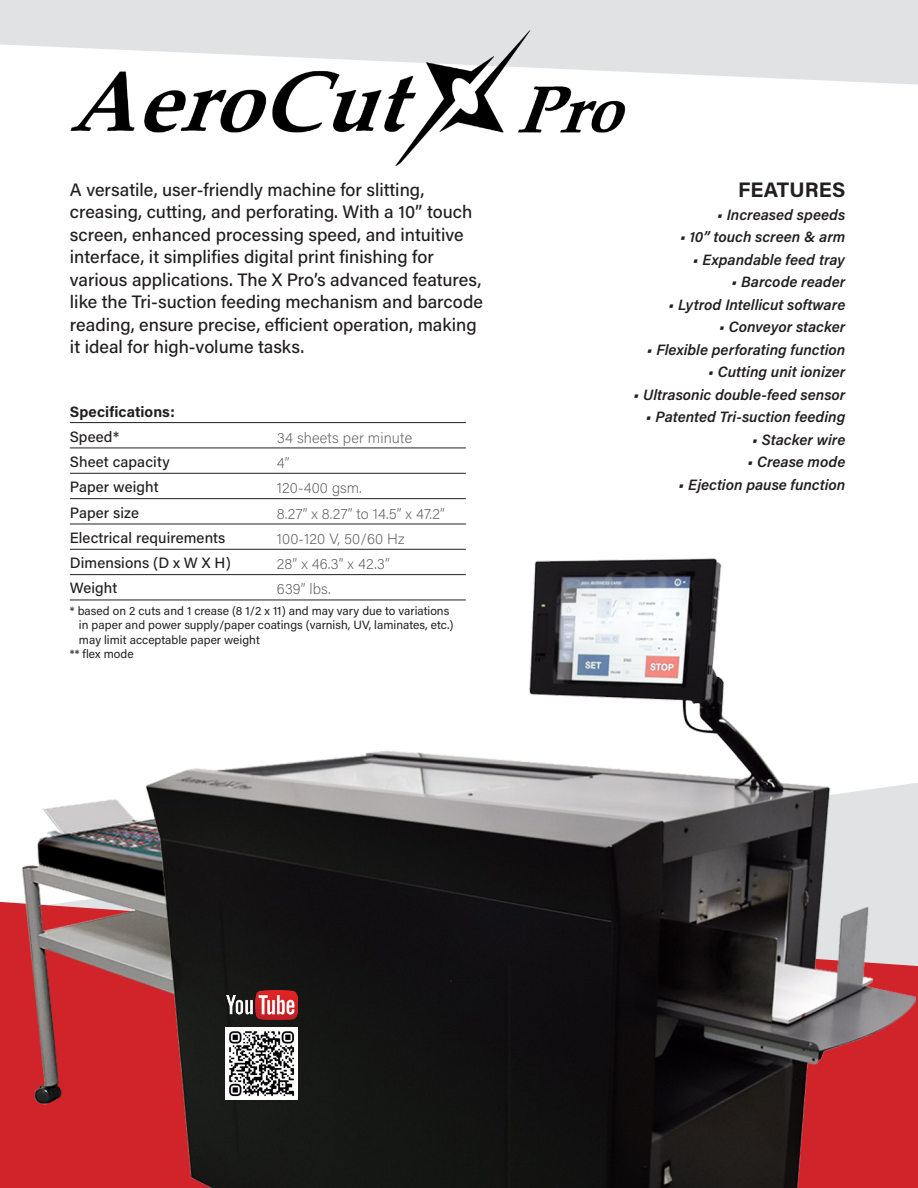
<style>
.page{position:relative;width:918px;height:1188px;background:#fff}
.page>*{position:absolute;margin:0;border:0;box-sizing:border-box;transform-origin:0 0}
.t1{font:21px "Acumin Variable Concept";letter-spacing:.045em;color:#231f20}
.t2{font:18px/22.5px "Acumin Variable Concept";letter-spacing:.03em;color:#231f20}
.t3{font:15px "Acumin Variable Concept";letter-spacing:.035em;color:#231f20}
.t4{font:15px "Acumin Variable Concept";letter-spacing:.01em;color:#5c5c5f}
.t5{font:15px "Acumin Variable Concept";letter-spacing:.06em;color:#231f20}
.t6{font:12px "Acumin Variable Concept";letter-spacing:.02em;color:#231f20}
</style>
<div class="page">
<svg style="left:0;top:0;width:918px;height:85px;background:#e5e6e7"></svg>
<img style="left:0;top:523px;width:916px;height:665px">
<img style="left:62px;top:0;width:573px;height:166px">
<hr style="left:70px;top:422px;width:396px;height:1px;background:#231f20">
<hr style="left:70px;top:448px;width:396px;height:1px;background:#231f20">
<hr style="left:70px;top:473px;width:396px;height:1px;background:#231f20">
<hr style="left:70px;top:498px;width:396px;height:1px;background:#231f20">
<hr style="left:70px;top:524px;width:396px;height:1px;background:#231f20">
<hr style="left:70px;top:549px;width:396px;height:1px;background:#231f20">
<hr style="left:70px;top:574px;width:396px;height:1px;background:#231f20">
<hr style="left:70px;top:600px;width:396px;height:1px;background:#231f20">
<img style="left:225px;top:1028px;width:73px;height:72px">
<img style="left:226px;top:990px;width:72px;height:30px">
<p class="t2" style="left:70px;top:178px;width:414px">A versatile, user-friendly machine for slitting, creasing, cutting, and perforating. With a 10” touch screen, enhanced processing speed, and intuitive interface, it simplifies digital print finishing for various applications. The X Pro’s advanced features, like the Tri-suction feeding mechanism and barcode reading, ensure precise, efficient operation, making it ideal for high-volume tasks.</p>
<p class="t5" style="left:70px;top:401px;width:105px">Specifications:</p>
<p class="t3" style="left:70px;top:426px;width:50px">Speed*</p>
<p class="t3" style="left:70px;top:452px;width:101px">Sheet capacity</p>
<p class="t3" style="left:70px;top:477px;width:90px">Paper weight</p>
<p class="t3" style="left:70px;top:502px;width:70px">Paper size</p>
<p class="t3" style="left:70px;top:527px;width:157px">Electrical requirements</p>
<p class="t3" style="left:70px;top:552px;width:162px">Dimensions (D x W X H)</p>
<p class="t3" style="left:70px;top:578px;width:48px">Weight</p>
<p class="t4" style="left:277px;top:428px;width:137px">34 sheets per minute</p>
<p class="t4" style="left:277px;top:453px;width:14px">4”</p>
<p class="t4" style="left:277px;top:478px;width:86px">120-400 gsm.</p>
<p class="t4" style="left:277px;top:503px;width:170px">8.27” x 8.27” to 14.5” x 47.2”</p>
<p class="t4" style="left:277px;top:528px;width:129px">100-120 V, 50/60 Hz</p>
<p class="t4" style="left:277px;top:553px;width:114px">28” x 46.3” x 42.3”</p>
<p class="t4" style="left:277px;top:579px;width:55px">639” lbs.</p>
<p class="t6" style="left:70px;top:603px;width:381px">* based on 2 cuts and 1 crease (8 1/2 x 11) and may vary due to variations</p>
<p class="t6" style="left:79px;top:617px;width:376px">in paper and power supply/paper coatings (varnish, UV, laminates, etc.)</p>
<p class="t6" style="left:79px;top:631px;width:182px">may limit acceptable paper weight</p>
<p class="t6" style="left:70px;top:646px;width:65px">** flex mode</p>
<p class="t1" style="left:738px;top:176px;width:108px">FEATURES</p>
<p class="t3" style="left:717px;top:204px;width:129px">• Increased speeds</p>
<p class="t3" style="left:680px;top:227px;width:167px">• 10” touch screen &amp; arm</p>
<p class="t3" style="left:693px;top:249px;width:153px">• Expandable feed tray</p>
<p class="t3" style="left:731px;top:272px;width:115px">• Barcode reader</p>
<p class="t3" style="left:669px;top:294px;width:178px">• Lytrod Intellicut software</p>
<p class="t3" style="left:719px;top:317px;width:127px">• Conveyor stacker</p>
<p class="t3" style="left:647px;top:339px;width:200px">• Flexible perforating function</p>
<p class="t3" style="left:708px;top:362px;width:138px">• Cutting unit ionizer</p>
<p class="t3" style="left:634px;top:384px;width:213px">• Ultrasonic double-feed sensor</p>
<p class="t3" style="left:646px;top:407px;width:201px">• Patented Tri-suction feeding</p>
<p class="t3" style="left:752px;top:429px;width:94px">• Stacker wire</p>
<p class="t3" style="left:747px;top:452px;width:99px">• Crease mode</p>
<p class="t3" style="left:679px;top:474px;width:168px">• Ejection pause function</p>
</div>
